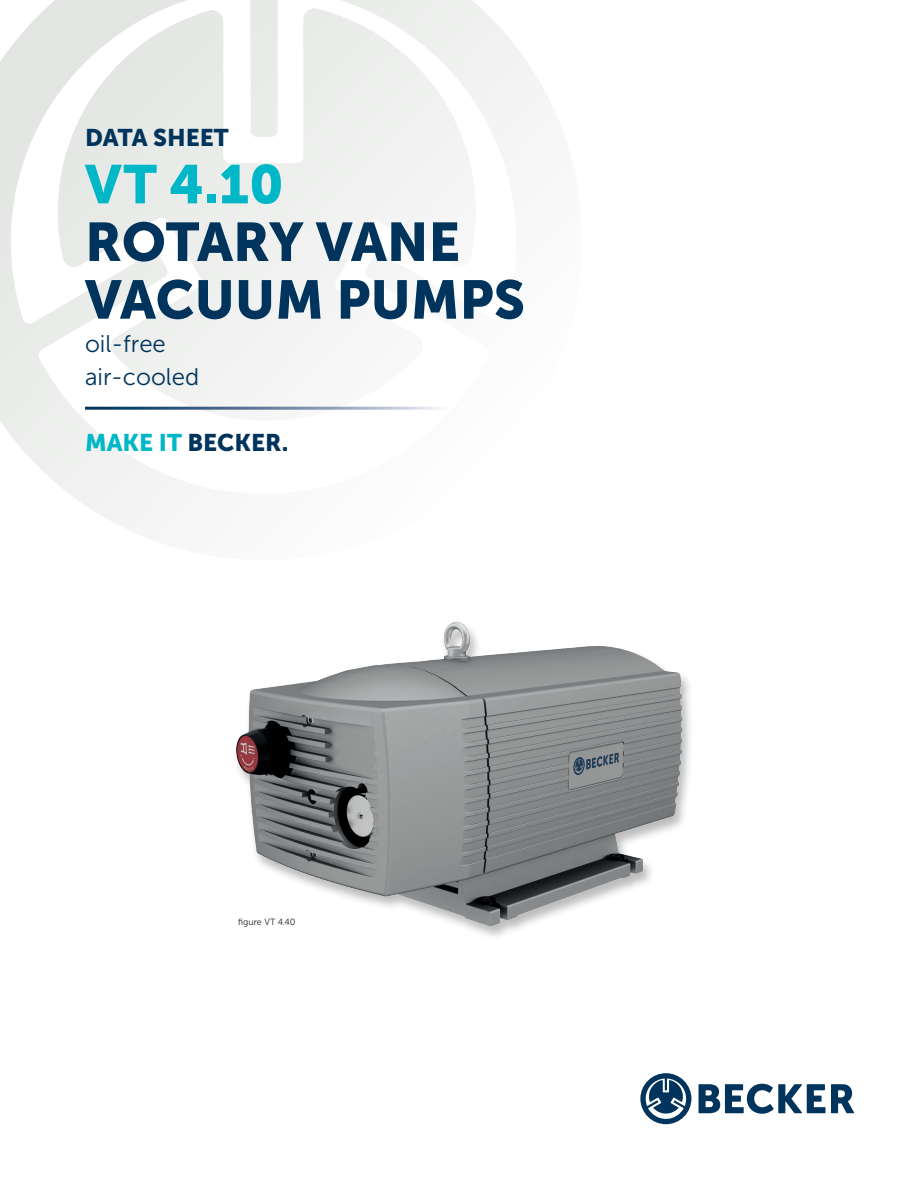
<style>
.page{position:relative;width:918px;height:1188px;background:#fff}
.page>*{position:absolute;margin:0;border:0;box-sizing:border-box;transform-origin:0 0}
.t1{font:54px/57.8px "Museo Sans 900";color:#00345c}
.t2{font:54px "Museo Sans 900";color:#00b7c7}
.t3{font:24px "Museo Sans 900";color:#00345c}
.t4{font:24px/33px "Museo Sans 300";color:#00345c}
.t5{font:9px "Museo Sans 300";color:#231f20}
.s1{color:#00b7c7}
</style>
<div class="page">
<img style="left:236px;top:621px;width:454px;height:314px">
<svg style="left:0;top:0;width:554px;height:539px"></svg>
<svg style="left:699px;top:1084px;width:155px;height:30px"></svg>
<svg style="left:640px;top:1073px;width:51px;height:51px"></svg>
<hr style="left:85px;top:407px;width:361px;height:3px;background:#fff">
<p class="t3" style="left:85px;top:124px;width:145px">DATA SHEET</p>
<h1 class="t2" style="left:85px;top:154px;width:200px">VT 4.10</h1>
<h1 class="t1" style="left:85px;top:213px;width:442px">ROTARY VANE<br>VACUUM PUMPS</h1>
<p class="t4" style="left:85px;top:327px;width:116px">oil-free air-cooled</p>
<p class="t3" style="left:85px;top:429px;width:205px"><span class="s1">MAKE IT</span> BECKER.</p>
<p class="t5" style="left:238px;top:917px;width:59px">figure VT 4.40</p>
</div>
